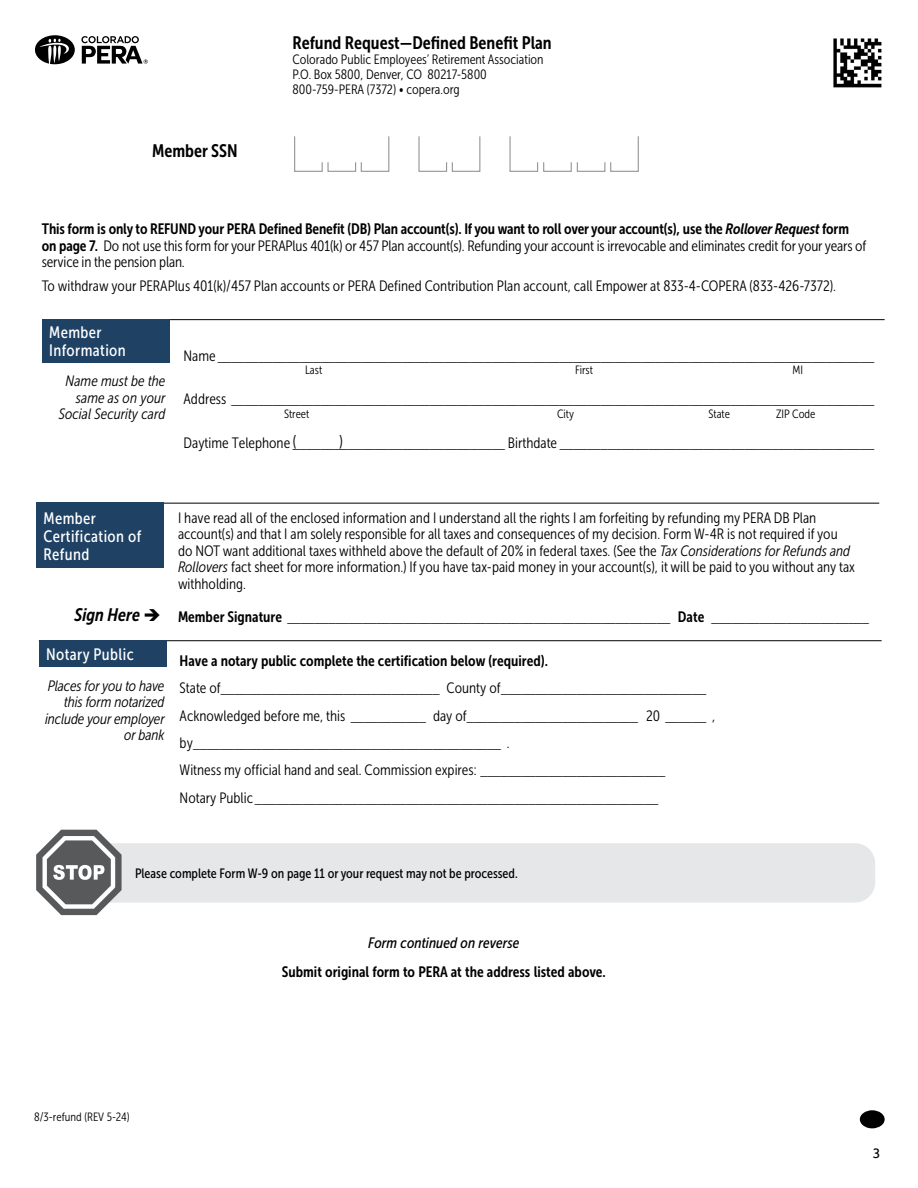
<style>
.page{position:relative;width:918px;height:1188px;background:#fff}
.page>*{position:absolute;margin:0;border:0;box-sizing:border-box;transform-origin:0 0}
.t1{font:18px "Museo Sans Cond 700";color:#000}
.t2{font:italic 18px "Museo Sans Cond 700";color:#000}
.t3{font:16.5px "Museo Sans Cond 500";letter-spacing:.025em;color:#fff}
.t4{font:16.5px "Museo Sans Cond 300";color:#000}
.t5{font:15px/16.5px "Museo Sans Cond 300";color:#000}
.t6{font:15px "Arial Narrow";color:#000}
.t7{font:15px "Museo Sans Cond 700";color:#000}
.t8{font:italic 15px/16.5px "Museo Sans Cond 300";letter-spacing:-.01em;color:#000;text-align:right}
.t9{font:italic 15px "Museo Sans Cond 500";color:#000}
.t10{font:13.5px "Museo Sans Cond 300";color:#000}
.t11{font:13.5px "Museo Sans Cond 500";color:#000}
.t12{font:13.5px "Cabin";color:#000}
.t13{font:12px "Museo Sans Cond 300";color:#000}
.s1{font-family:"Museo Sans Cond 700"}
.s2{font-family:"Museo Sans Cond 700";font-style:italic}
.s3{font-family:"Museo Sans Cond 300"}
.s4{font-size:16.5px}
.s5{font-style:italic}
.s6{font-family:"Arial Narrow"}
</style>
<div class="page">
<hr style="left:42px;top:319px;width:843px;height:1px;background:#000">
<hr style="left:36px;top:503px;width:843px;height:1px;background:#000">
<svg style="left:35px;top:35px;width:40px;height:29px"></svg>
<svg style="left:81px;top:36px;width:67px;height:28px"></svg>
<hr style="left:39px;top:640px;width:843px;height:1px;background:#000">
<svg style="left:860px;top:1110px;width:25px;height:18px"></svg>
<img style="left:833px;top:38px;width:49px;height:50px">
<div style="left:42px;top:319px;width:127px;height:43px;background:#1e4164"></div>
<div style="left:36px;top:503px;width:128px;height:65px;background:#1e4164"></div>
<div style="left:39px;top:640px;width:127px;height:27px;background:#1e4164"></div>
<div style="left:74px;top:843px;width:801px;height:60px;background:#e6e7e8;border-radius:20px"></div>
<svg style="left:36px;top:830px;width:86px;height:85px"></svg>
<svg style="left:294px;top:136px;width:29px;height:36px"></svg>
<div style="left:327px;top:162px;width:29px;height:10px;border:1px solid #939598"></div>
<svg style="left:360px;top:136px;width:30px;height:36px"></svg>
<svg style="left:418px;top:136px;width:63px;height:36px"></svg>
<svg style="left:509px;top:136px;width:30px;height:36px"></svg>
<div style="left:543px;top:162px;width:29px;height:10px;border:1px solid #939598"></div>
<div style="left:577px;top:162px;width:28px;height:10px;border:1px solid #939598"></div>
<svg style="left:610px;top:136px;width:29px;height:36px"></svg>
<p class="t1" style="left:152px;top:140px;width:87px">Member SSN</p>
<p class="t1" style="left:293px;top:32px;width:261px">Refund Request—Defined Benefit Plan</p>
<p class="t10" style="left:293px;top:52px;width:253px">Colorado Public Employees’ Retirement Association</p>
<p class="t10" style="left:293px;top:67px;width:196px">P.O. Box 5800, Denver, CO 80217-5800</p>
<p class="t10" style="left:293px;top:82px;width:169px">800-759-PERA (7372) • copera.org</p>
<p class="t5" style="left:42px;top:221px;width:826px"><span class="s1">This form is only to REFUND your PERA Defined Benefit (DB) Plan account(s). If you want to roll over your account(s), use the</span> <span class="s2">Rollover Request</span> <span class="s1">form on page 7.</span> Do not use this form for your PERAPlus 401(k) or 457 Plan account(s). Refunding your account is irrevocable and eliminates credit for your years of service in the pension plan.</p>
<p class="t5" style="left:42px;top:277px;width:796px">To withdraw your PERAPlus 401(k)/457 Plan accounts or PERA Defined Contribution Plan account, call Empower at 833-4-COPERA (833-426-7372).</p>
<p class="t3" style="left:49px;top:323px;width:54px">Member</p>
<p class="t3" style="left:49px;top:341px;width:78px">Information</p>
<p class="t6" style="left:184px;top:344px;width:692px"><span class="s3">Name</span> ________________________________________________________________________________________________</p>
<p class="t13" style="left:305px;top:364px;width:19px">Last</p>
<p class="t13" style="left:575px;top:364px;width:19px">First</p>
<p class="t13" style="left:793px;top:364px;width:12px">MI</p>
<p class="t6" style="left:184px;top:388px;width:692px"><span class="s3">Address</span> ______________________________________________________________________________________________</p>
<p class="t13" style="left:284px;top:407px;width:27px">Street</p>
<p class="t13" style="left:557px;top:407px;width:19px">City</p>
<p class="t13" style="left:709px;top:407px;width:23px">State</p>
<p class="t13" style="left:776px;top:407px;width:41px">ZIP Code</p>
<p class="t5" style="left:184px;top:434px;width:115px">Daytime Telephone <span class="s4">(</span></p>
<p class="t4" style="left:339px;top:432px;width:5px">)</p>
<p class="t8" style="left:59px;top:373px;width:108px">Name must be the same as on your<br>Social Security card</p>
<p class="t6" style="left:293px;top:431px;width:583px">_______________________________ <span class="s3">Birthdate</span> ______________________________________________</p>
<p class="t3" style="left:44px;top:509px;width:54px">Member</p>
<p class="t3" style="left:44px;top:527px;width:99px">Certification of</p>
<p class="t3" style="left:44px;top:545px;width:47px">Refund</p>
<p class="t2" style="left:74px;top:605px;width:88px">Sign Here ➔</p>
<p class="t3" style="left:46px;top:645px;width:89px">Notary Public</p>
<p class="t8" style="left:45px;top:678px;width:121px">Places for you to have this form notarized include your employer or bank</p>
<p class="t5" style="left:178px;top:510px;width:679px">I have read all of the enclosed information and I understand all the rights I am forfeiting by refunding my PERA DB Plan account(s) and that I am solely responsible for all taxes and consequences of my decision. Form W-4R is not required if you do NOT want additional taxes withheld above the default of 20% in federal taxes. (See the <span class="s5">Tax Considerations for Refunds and Rollovers</span> fact sheet for more information.) If you have tax-paid money in your account(s), it will be paid to you without any tax withholding.</p>
<p class="t6" style="left:178px;top:606px;width:692px"><span class="s1">Member Signature</span> ________________________________________________________ <span class="s1">Date</span> _______________________</p>
<p class="t7" style="left:180px;top:653px;width:370px">Have a notary public complete the certification below (required).</p>
<p class="t6" style="left:180px;top:677px;width:528px"><span class="s3">State of</span>________________________________ <span class="s3">County of</span>______________________________</p>
<p class="t6" style="left:180px;top:704px;width:537px"><span class="s3">Acknowledged before me, this</span> ___________ <span class="s3">day of</span>_________________________ <span class="s3">20</span> ______ <span class="s3">,</span></p>
<p class="t6" style="left:180px;top:732px;width:331px"><span class="s3">by</span>_____________________________________________ <span class="s3">.</span></p>
<p class="t5" style="left:180px;top:762px;width:487px">Witness my official hand and seal. Commission expires: <span class="s6">___________________________</span></p>
<p class="t6" style="left:180px;top:786px;width:480px"><span class="s3">Notary Public</span> ___________________________________________________________</p>
<p class="t11" style="left:135px;top:866px;width:384px">Please complete Form W-9 on page 11 or your request may not be processed.</p>
<p class="t13" style="left:34px;top:1111px;width:97px">8/3-refund (REV 5-24)</p>
<p class="t9" style="left:368px;top:935px;width:153px">Form continued on reverse</p>
<p class="t7" style="left:282px;top:964px;width:325px">Submit original form to PERA at the address listed above.</p>
<p class="t12" style="left:873px;top:1143px;width:9px">3</p>
</div>
